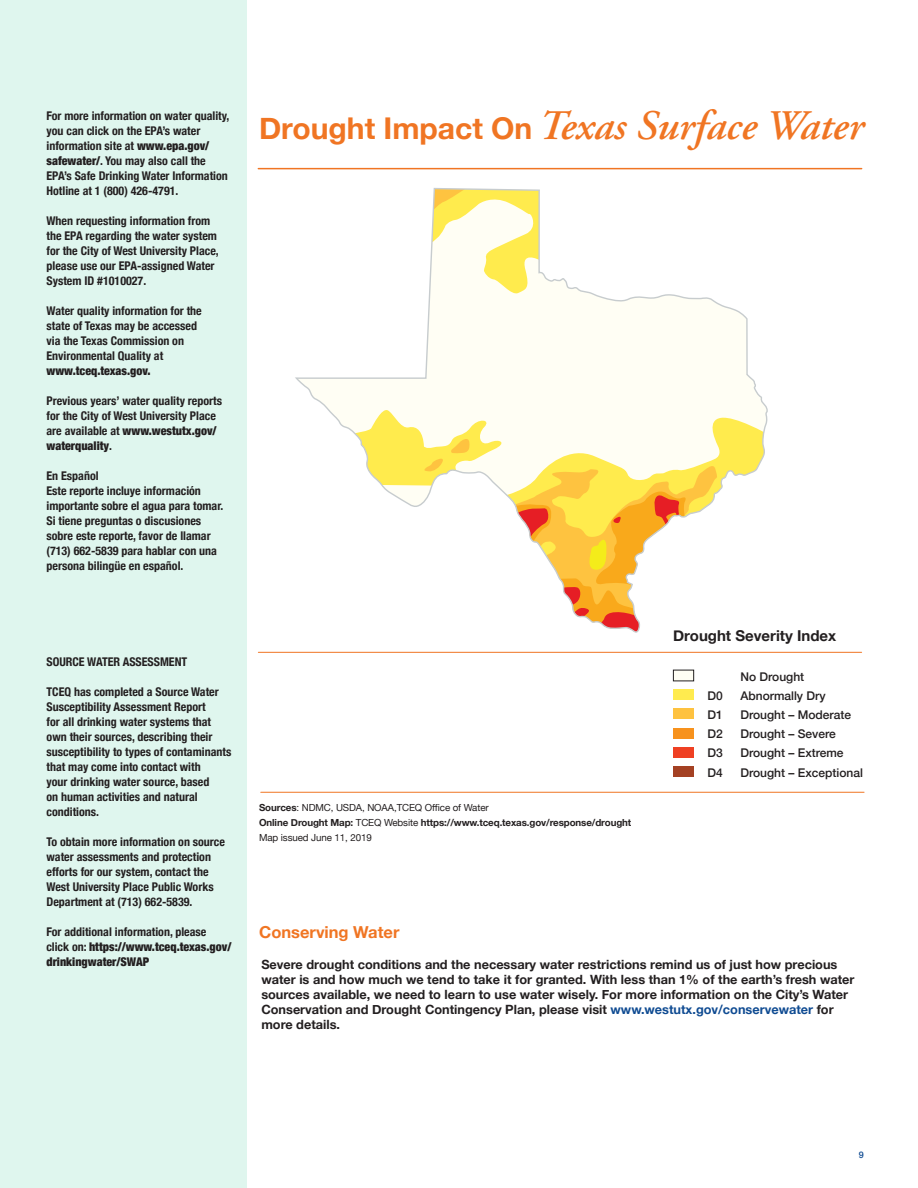
<style>
.page{position:relative;width:918px;height:1188px;background:#fff}
.page>*{position:absolute;margin:0;border:0;box-sizing:border-box;transform-origin:0 0}
.t1{font:italic 600 42px "Adobe Garamond Pro";color:#f07523}
.Subheads{font:700 16.5px "Helvetica Neue";color:#f07523}
.t2{font:700 15px "Helvetica Neue";color:#231f20}
.Table_right{font:700 12.75px/15px "Helvetica Neue";color:#231f20}
.t3{font:700 condensed 12px/15px "Helvetica Neue";color:#231f20}
.t4{font:500 12px "Helvetica Neue";color:#231f20}
.t5{font:900 condensed 12px/15px "Helvetica Neue";color:#231f20}
.t6{font:700 9.75px/15px "Helvetica Neue";letter-spacing:-.01em;color:#231f20}
.t7{font:9.75px "Helvetica Neue";letter-spacing:-.01em;color:#231f20}
.t8{font:500 9px "Helvetica Neue";color:#0f4b92}
.s1{font-weight:900}
.s2{font-weight:700}
.s3{font-family:"Helvetica Neue";font-weight:700;font-style:normal;font-size:30px}
.s4{font-weight:400}
.s5{color:#0f4b92}
</style>
<div class="page">
<svg style="left:295px;top:188px;width:473px;height:445px"></svg>
<div style="left:0;top:0;width:246px;height:1188px;background:#dff6ee"></div>
<div style="left:673px;top:670px;width:21px;height:11px;background:#fffef4"></div>
<div style="left:673px;top:670px;width:21px;height:11px;border:1px solid #231f20"></div>
<div style="left:673px;top:689px;width:20px;height:11px;background:#ffeb4f"></div>
<div style="left:673px;top:708px;width:20px;height:11px;background:#fec240"></div>
<div style="left:673px;top:728px;width:20px;height:10px;background:#f7921d"></div>
<div style="left:673px;top:747px;width:20px;height:11px;background:#ef4023"></div>
<div style="left:673px;top:766px;width:20px;height:11px;background:#a44123"></div>
<hr style="left:261px;top:792px;width:603px;height:1px;background:#f07523">
<hr style="left:258px;top:652px;width:604px;height:1px;background:#f07523">
<hr style="left:258px;top:168px;width:604px;height:1px;background:#f07523">
<p class="t3" style="left:46px;top:107px;width:184px">For more information on water quality, you can click on the EPA’s water information site at <span class="s1">www.epa.gov/ safewater/</span>. You may also call the EPA’s Safe Drinking Water Information Hotline at 1 (800) 426-4791.</p>
<p class="t3" style="left:46px;top:212px;width:174px">When requesting information from the EPA regarding the water system for the City of West University Place, please use our EPA-assigned Water<br>System ID #1010027.</p>
<p class="t3" style="left:46px;top:302px;width:157px">Water quality information for the state of Texas may be accessed via the Texas Commission on<br>Environmental Quality at <span class="s1">www.tceq.texas.gov.</span></p>
<p class="t3" style="left:46px;top:392px;width:177px">Previous years’ water quality reports for the City of West University Place are available at <span class="s1">www.westutx.gov/ waterquality</span>.</p>
<p class="t3" style="left:46px;top:467px;width:54px">En Español</p>
<p class="t3" style="left:46px;top:482px;width:178px">Este reporte incluye información importante sobre el agua para tomar.<br>Si tiene preguntas o discusiones sobre este reporte, favor de llamar (713) 662-5839 para hablar con una persona bilingüe en español.</p>
<p class="t3" style="left:46px;top:653px;width:142px">SOURCE WATER ASSESSMENT</p>
<p class="t3" style="left:46px;top:683px;width:186px">TCEQ has completed a Source Water<br>Susceptibility Assessment Report<br>for all drinking water systems that own their sources, describing their susceptibility to types of contaminants that may come into contact with<br>your drinking water source, based<br>on human activities and natural conditions.</p>
<p class="t3" style="left:46px;top:833px;width:180px">To obtain more information on source water assessments and protection efforts for our system, contact the West University Place Public Works Department at (713) 662-5839.</p>
<p class="t5" style="left:46px;top:924px;width:186px"><span class="s2">For additional information, please click on:</span> https://www.tceq.texas.gov/ drinkingwater/SWAP</p>
<p class="t1" style="left:259px;top:101px;width:606px"><span class="s3">Drought Impact On</span> Texas Surface Water</p>
<p class="t6" style="left:259px;top:800px;width:374px">Sources<span class="s4">: NDMC, USDA, NOAA,TCEQ Office of Water<br></span>Online Drought Map: <span class="s4">TCEQ Website</span> https://www.tceq.texas.gov/response/drought</p>
<p class="t7" style="left:259px;top:830px;width:114px">Map issued June 11, 2019</p>
<p class="t2" style="left:673px;top:624px;width:165px">Drought Severity Index</p>
<p class="t4" style="left:741px;top:667px;width:65px">No Drought</p>
<p class="t4" style="left:708px;top:686px;width:17px">D0</p>
<p class="t4" style="left:741px;top:686px;width:87px">Abnormally Dry</p>
<p class="t4" style="left:708px;top:705px;width:17px">D1</p>
<p class="t4" style="left:741px;top:705px;width:112px">Drought – Moderate</p>
<p class="t4" style="left:708px;top:724px;width:17px">D2</p>
<p class="t4" style="left:741px;top:724px;width:97px">Drought – Severe</p>
<p class="t4" style="left:708px;top:744px;width:17px">D3</p>
<p class="t4" style="left:741px;top:744px;width:105px">Drought – Extreme</p>
<p class="t4" style="left:708px;top:763px;width:17px">D4</p>
<p class="t4" style="left:741px;top:763px;width:124px">Drought – Exceptional</p>
<p class="Subheads" style="left:259px;top:919px;width:142px">Conserving Water</p>
<p class="Table_right" style="left:261px;top:958px;width:595px">Severe drought conditions and the necessary water restrictions remind us of just how precious water is and how much we tend to take it for granted. With less than 1% of the earth’s fresh water sources available, we need to learn to use water wisely. For more information on the City’s Water Conservation and Drought Contingency Plan, please visit <span class="s5">www.westutx.gov/conservewater</span> for more details.</p>
<p class="t8" style="left:859px;top:1147px;width:7px">9</p>
</div>
